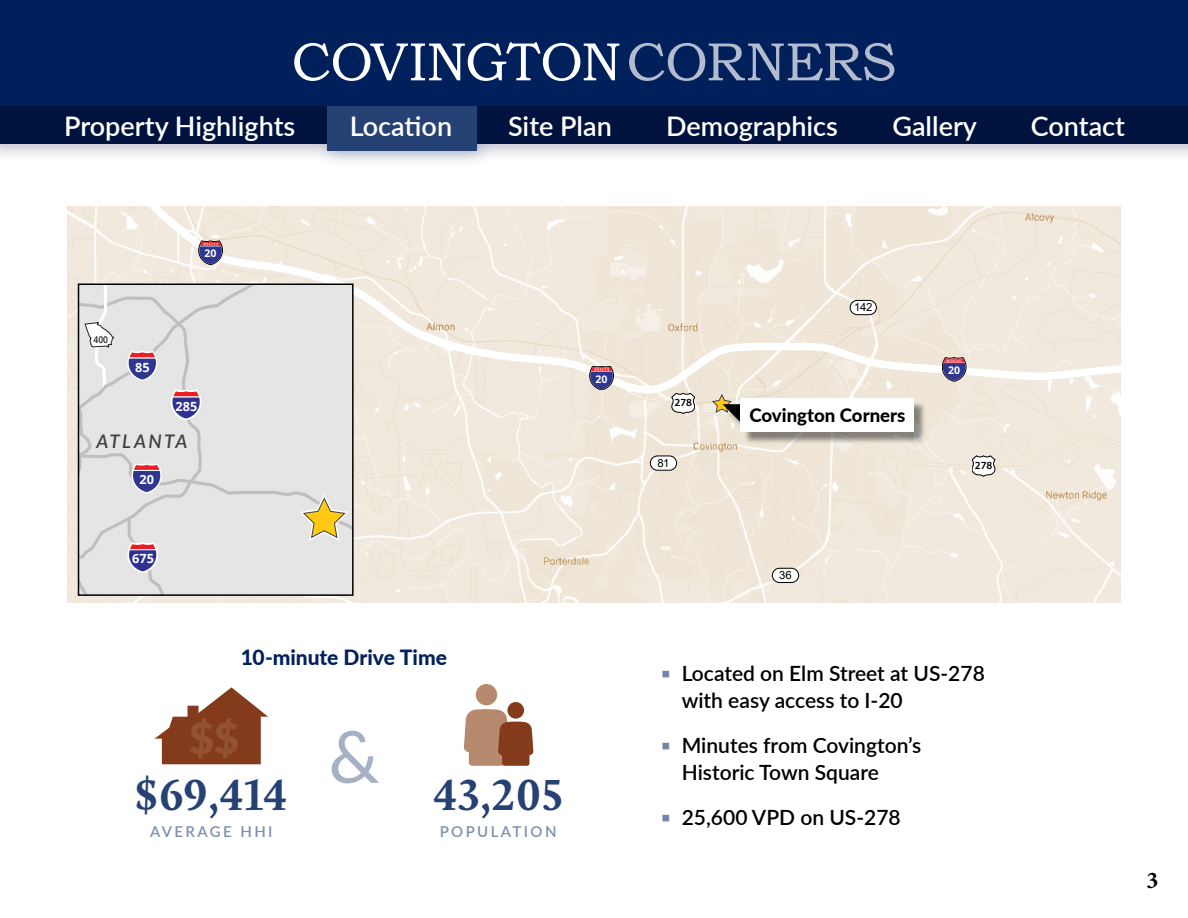
<style>
.page{position:relative;width:1188px;height:918px;background:#fff}
.page>*{position:absolute;margin:0;border:0;box-sizing:border-box;transform-origin:0 0}
.t1{font:72px "Lato";color:#a6b1c6}
.t2{font:54px "Bookman Old Style";letter-spacing:-.02em;color:#fff}
.t3{font:700 45px "Calluna";letter-spacing:.015em;color:#264174}
.t4{font:900 43.2px "Lato";color:#92512f}
.t5{font:600 27px "Lato";color:#fff}
.t6{font:700 24px "Minion Pro";color:#000}
.t7{font:600 21px/27px "Lato";color:#000}
.t8{font:800 21px "Lato";color:#00205c}
.t9{font:italic 600 18.75px "Lato";letter-spacing:.12em;color:#404040}
.t10{font:800 18.6px "Lato";color:#000}
.t11{font:600 15px "Lato";letter-spacing:.16em;color:#808fad}
.t12{font:700 12.75px "Open Sans";color:#fff}
.t13{font:11.25px "Arial";letter-spacing:-.025em;color:#000}
.t14{font:600 10.95px "Myriad Pro";color:#000}
.t15{font:700 10.5px "Open Sans";color:#fff}
.t16{font:600 9.45px "Open Sans";color:#231f20;scale:.9 1}
.s1{color:#b3bcce}
.s2{font-weight:800;color:#7384a5}
</style>
<div class="page">
<img style="left:68px;top:207px;width:1052px;height:396px">
<svg style="left:155px;top:687px;width:113px;height:77px"></svg>
<div style="left:476px;top:684px;width:21px;height:21px;background:#b7896f;border-radius:50%"></div>
<svg style="left:464px;top:709px;width:70px;height:57px;background:#ae7d64"></svg>
<div style="left:507px;top:702px;width:17px;height:17px;background:#843b1c;border-radius:50%"></div>
<svg style="left:142px;top:206px;width:979px;height:197px;background:#f1e9dd"></svg>
<svg style="left:942px;top:357px;width:24px;height:24px"></svg>
<svg style="left:199px;top:241px;width:23px;height:24px"></svg>
<div style="left:725px;top:401px;width:201px;height:44px;background:#000;opacity:.45"></div>
<svg style="left:711px;top:393px;width:36px;height:36px"></svg>
<div style="left:741px;top:399px;width:173px;height:33px;background:#fff"></div>
<svg style="left:81px;top:287px;width:270px;height:306px;background:#dfdede"></svg>
<div style="left:78px;top:284px;width:276px;height:312px;border:2px solid #000"></div>
<svg style="left:972px;top:456px;width:23px;height:20px"></svg>
<svg style="left:672px;top:393px;width:23px;height:21px"></svg>
<div style="left:850px;top:300px;width:26px;height:15px;background:#fff;border-radius:7px"></div>
<div style="left:850px;top:300px;width:27px;height:15px;border:1px solid #000;border-radius:7px"></div>
<div style="left:772px;top:568px;width:27px;height:15px;background:#fff;border-radius:7px"></div>
<div style="left:772px;top:568px;width:27px;height:15px;border:1px solid #000;border-radius:7px"></div>
<div style="left:650px;top:456px;width:27px;height:14px;background:#fff;border-radius:7px"></div>
<div style="left:650px;top:456px;width:27px;height:14px;border:1px solid #000;border-radius:7px"></div>
<svg style="left:590px;top:366px;width:23px;height:24px"></svg>
<div style="left:0;top:0;width:1188px;height:144px;background:#00205c"></div>
<div style="left:0;top:96px;width:1188px;height:68px;background:#00053e;opacity:.5"></div>
<div style="left:0;top:106px;width:1188px;height:38px;background:#00123e"></div>
<div style="left:314px;top:94px;width:180px;height:75px;background:#00205c;opacity:.25"></div>
<div style="left:327px;top:106px;width:149px;height:45px;background:#264174"></div>
<h2 class="t2" style="left:291px;top:27px;width:607px">COVINGTON<span class="s1">CORNERS</span></h2>
<p class="t5" style="left:350px;top:107px;width:104px">Location</p>
<p class="t5" style="left:64px;top:107px;width:233px">Property Highlights</p>
<p class="t5" style="left:508px;top:107px;width:105px">Site Plan</p>
<p class="t5" style="left:666px;top:107px;width:173px">Demographics</p>
<p class="t5" style="left:892px;top:107px;width:86px">Gallery</p>
<p class="t5" style="left:1031px;top:107px;width:96px">Contact</p>
<p class="t15" style="left:205px;top:246px;width:13px">20</p>
<p class="t16" style="left:94px;top:333px;width:18px">400</p>
<p class="t12" style="left:135px;top:358px;width:16px">85</p>
<p class="t12" style="left:176px;top:397px;width:23px">285</p>
<p class="t9" style="left:97px;top:428px;width:93px">ATLANTA</p>
<p class="t12" style="left:139px;top:470px;width:16px">20</p>
<p class="t12" style="left:132px;top:550px;width:23px">675</p>
<p class="t8" style="left:241px;top:642px;width:208px">10-minute Drive Time</p>
<h3 class="t4" style="left:189px;top:706px;width:52px">$$</h3>
<h3 class="t3" style="left:135px;top:767px;width:154px">$69,414</h3>
<p class="t11" style="left:150px;top:821px;width:124px">AVERAGE HHI</p>
<h1 class="t1" style="left:329px;top:705px;width:53px">&amp;</h1>
<h3 class="t3" style="left:434px;top:767px;width:130px">43,205</h3>
<p class="t11" style="left:440px;top:821px;width:118px">POPULATION</p>
<p class="t15" style="left:596px;top:372px;width:13px">20</p>
<p class="t14" style="left:675px;top:396px;width:19px">278</p>
<p class="t13" style="left:657px;top:455px;width:14px">81</p>
<p class="t13" style="left:854px;top:300px;width:20px">142</p>
<p class="t10" style="left:749px;top:401px;width:158px">Covington Corners</p>
<p class="t13" style="left:779px;top:568px;width:14px">36</p>
<p class="t15" style="left:948px;top:363px;width:13px">20</p>
<p class="t14" style="left:975px;top:458px;width:19px">278</p>
<p class="t7" style="left:682px;top:659px;width:305px;text-indent:-20px"><span class="s2">▪</span> Located on Elm Street at US-278 with easy access to I-20</p>
<p class="t7" style="left:682px;top:731px;width:241px;text-indent:-20px"><span class="s2">▪</span> Minutes from Covington’s<br>Historic Town Square</p>
<p class="t7" style="left:662px;top:803px;width:241px"><span class="s2">▪</span> 25,600 VPD on US-278</p>
<p class="t6" style="left:1146px;top:864px;width:13px">3</p>
</div>
